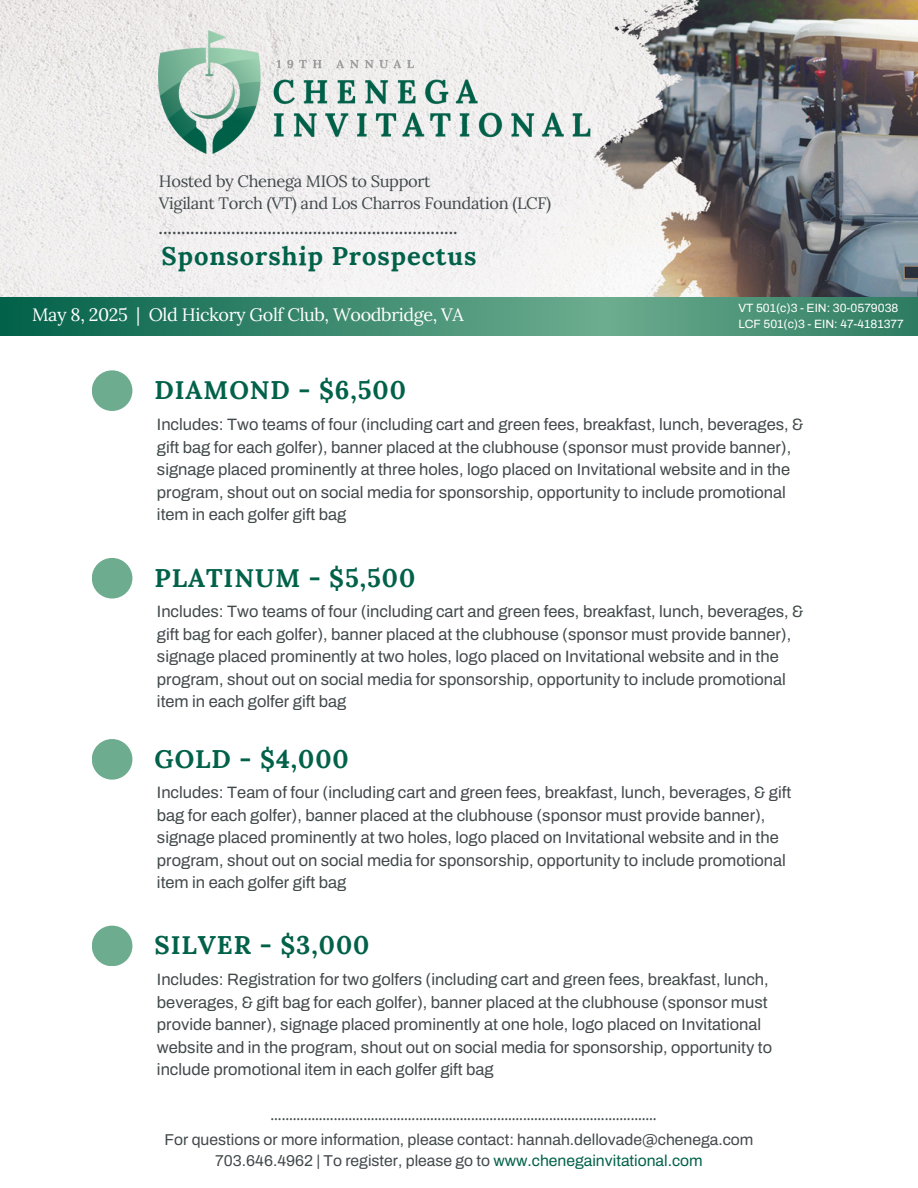
<style>
.page{position:relative;width:918px;height:1188px;background:#fff}
.page>*{position:absolute;margin:0;border:0;box-sizing:border-box;transform-origin:0 0}
.t1{font:700 25.5px "Lora";letter-spacing:.035em;color:#026149}
.t2{font:18px "Lora";letter-spacing:-.02em;color:#fff}
.t3{font:16.5px/22.5px "Archivo";color:#42494b}
.t4{font:16.5px/22.5px "Lora";letter-spacing:-.02em;color:#42494b}
.t5{font:700 16.5px "Lora";color:#42494b}
.t6{font:15.75px/21.3px "Archivo";color:#42494b;text-align:center}
.t7{font:700 13.5px "Lora";color:#42494b}
.t8{font:12px "Archivo";color:#fff}
.s1{color:#026149}
</style>
<div class="page">
<svg style="left:0;top:297px;width:918px;height:39px;background:#3e8a6f"></svg>
<img style="left:0;top:0;width:918px;height:297px">
<div style="left:92px;top:370px;width:40px;height:41px;background:#6dac8f;border-radius:50%"></div>
<div style="left:92px;top:558px;width:40px;height:41px;background:#6dac8f;border-radius:50%"></div>
<div style="left:92px;top:739px;width:40px;height:41px;background:#6dac8f;border-radius:50%"></div>
<div style="left:92px;top:926px;width:40px;height:40px;background:#6dac8f;border-radius:50%"></div>
<img style="left:159px;top:30px;width:432px;height:123px">
<h1 class="t4" style="left:159px;top:170px;width:394px">Hosted by Chenega MIOS to Support<br>Vigilant Torch (VT) and Los Charros Foundation (LCF)</h1>
<h1 class="t5" style="left:159px;top:217px;width:300px">..................................................................</h1>
<p class="t1" style="left:162px;top:240px;width:316px">Sponsorship Prospectus</p>
<h3 class="t8" style="left:738px;top:301px;width:162px">VT 501(c)3 - EIN: 30-0579038</h3>
<h3 class="t2" style="left:32px;top:303px;width:433px">May 8, 2025 | Old Hickory Golf Club, Woodbridge, VA</h3>
<h1 class="t8" style="left:738px;top:317px;width:167px">LCF 501(c)3 - EIN: 47-4181377</h1>
<p class="t1" style="left:155px;top:373px;width:253px">DIAMOND - $6,500</p>
<p class="t3" style="left:157px;top:413px;width:648px">Includes: Two teams of four (including cart and green fees, breakfast, lunch, beverages, &amp; gift bag for each golfer), banner placed at the clubhouse (sponsor must provide banner), signage placed prominently at three holes, logo placed on Invitational website and in the program, shout out on social media for sponsorship, opportunity to include promotional item in each golfer gift bag</p>
<p class="t1" style="left:155px;top:561px;width:262px">PLATINUM - $5,500</p>
<h3 class="t3" style="left:157px;top:601px;width:648px">Includes: Two teams of four (including cart and green fees, breakfast, lunch, beverages, &amp; gift bag for each golfer), banner placed at the clubhouse (sponsor must provide banner), signage placed prominently at two holes, logo placed on Invitational website and in the program, shout out on social media for sponsorship, opportunity to include promotional item in each golfer gift bag</h3>
<p class="t1" style="left:155px;top:742px;width:196px">GOLD - $4,000</p>
<h2 class="t3" style="left:157px;top:782px;width:636px">Includes: Team of four (including cart and green fees, breakfast, lunch, beverages, &amp; gift bag for each golfer), banner placed at the clubhouse (sponsor must provide banner), signage placed prominently at two holes, logo placed on Invitational website and in the program, shout out on social media for sponsorship, opportunity to include promotional item in each golfer gift bag</h2>
<h3 class="t1" style="left:155px;top:929px;width:216px">SILVER - $3,000</h3>
<p class="t3" style="left:157px;top:968px;width:617px">Includes: Registration for two golfers (including cart and green fees, breakfast, lunch, beverages, &amp; gift bag for each golfer), banner placed at the clubhouse (sponsor must provide banner), signage placed prominently at one hole, logo placed on Invitational website and in the program, shout out on social media for sponsorship, opportunity to include promotional item in each golfer gift bag</p>
<h3 class="t7" style="left:271px;top:1107px;width:387px">........................................................................................................</h3>
<h1 class="t6" style="left:165px;top:1129px;width:590px">For questions or more information, please contact: hannah.dellovade@chenega.com<br>703.646.4962 | To register, please go to <span class="s1">www.chenegainvitational.com</span></h1>
</div>
